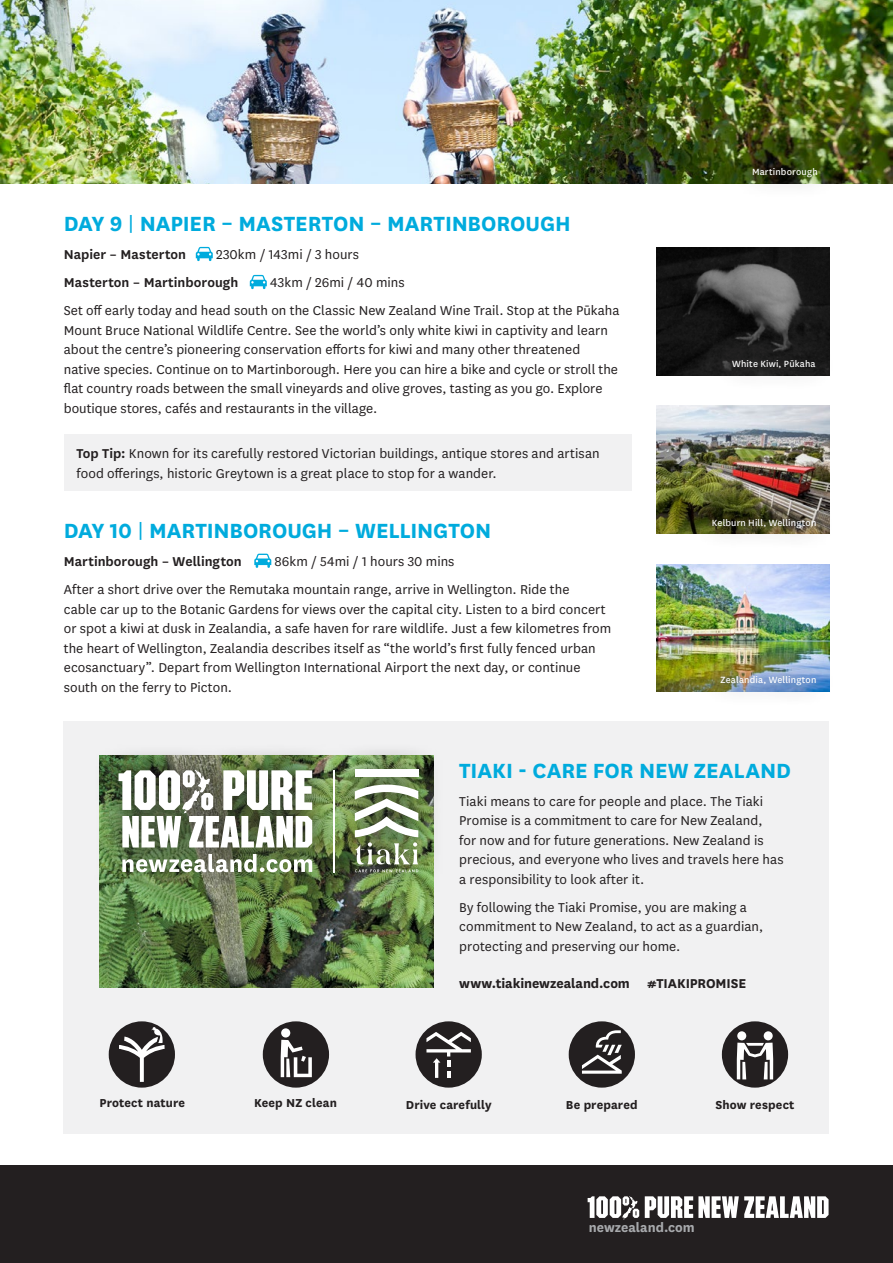
<style>
.page{position:relative;width:893px;height:1263px;background:#fff}
.page>*{position:absolute;margin:0;border:0;box-sizing:border-box;transform-origin:0 0}
.t1{font:700 24px "National";letter-spacing:-.005em;color:#00abdd}
.t2{font:15px/19.5px "National";letter-spacing:.005em;color:#231f20}
.t3{font:600 15px "National";letter-spacing:.005em;color:#231f20}
.t4{font:700 15px "National";letter-spacing:-.005em;color:#231f20}
.t5{font:700 14.85px "National";color:#a7a9ac}
.t6{font:700 13.5px "National";letter-spacing:.01em;color:#231f20}
.t7{font:10.5px "National";letter-spacing:.015em;color:#fff}
.s1{font-weight:400}
.s2{font-weight:600}
</style>
<div class="page">
<div style="left:0;top:1165px;width:893px;height:98px;background:#231f20"></div>
<svg style="left:588px;top:1196px;width:51px;height:23px"></svg>
<svg style="left:645px;top:1196px;width:183px;height:22px"></svg>
<svg style="left:196px;top:247px;width:17px;height:15px"></svg>
<svg style="left:250px;top:275px;width:17px;height:15px"></svg>
<svg style="left:254px;top:554px;width:17px;height:14px"></svg>
<div style="left:64px;top:434px;width:567px;height:56px;background:#f1f1f2"></div>
<div style="left:64px;top:721px;width:765px;height:413px;background:#f1f1f2"></div>
<img style="left:99px;top:897px;width:335px;height:90px">
<div style="left:109px;top:1021px;width:66px;height:66px;background:#231f20;border-radius:50%"></div>
<svg style="left:119px;top:1027px;width:46px;height:55px"></svg>
<div style="left:263px;top:1021px;width:66px;height:66px;background:#231f20;border-radius:50%"></div>
<div style="left:281px;top:1028px;width:9px;height:9px;background:#fff;border-radius:50%"></div>
<svg style="left:281px;top:1040px;width:31px;height:37px"></svg>
<div style="left:416px;top:1021px;width:66px;height:66px;background:#231f20;border-radius:50%"></div>
<svg style="left:426px;top:1032px;width:45px;height:46px"></svg>
<div style="left:569px;top:1021px;width:66px;height:66px;background:#231f20;border-radius:50%"></div>
<svg style="left:582px;top:1030px;width:40px;height:44px"></svg>
<div style="left:722px;top:1021px;width:66px;height:66px;background:#231f20;border-radius:50%"></div>
<div style="left:737px;top:1031px;width:9px;height:9px;background:#fff;border-radius:50%"></div>
<div style="left:764px;top:1031px;width:9px;height:9px;background:#fff;border-radius:50%"></div>
<svg style="left:737px;top:1043px;width:36px;height:36px"></svg>
<img style="left:99px;top:751px;width:335px;height:146px">
<div style="left:355px;top:770px;width:63px;height:7px;background:#fff"></div>
<svg style="left:355px;top:784px;width:63px;height:88px"></svg>
<hr style="left:333px;top:770px;width:1px;height:102px;background:#fff">
<svg style="left:122px;top:854px;width:190px;height:18px"></svg>
<svg style="left:119px;top:770px;width:193px;height:77px"></svg>
<img style="left:0;top:0;width:893px;height:184px">
<img style="left:657px;top:406px;width:172px;height:127px">
<div style="left:691px;top:496px;width:145px;height:54px;background:#231f20;opacity:.75"></div>
<img style="left:657px;top:247px;width:172px;height:128px">
<div style="left:712px;top:337px;width:124px;height:53px;background:#231f20;opacity:.75"></div>
<div style="left:731px;top:145px;width:107px;height:54px;background:#231f20;opacity:.75"></div>
<img style="left:657px;top:564px;width:172px;height:128px">
<div style="left:700px;top:654px;width:136px;height:53px;background:#231f20;opacity:.75"></div>
<h1 class="t1" style="left:64px;top:207px;width:508px">DAY 9 <span class="s1">|</span> NAPIER – MASTERTON – MARTINBOROUGH</h1>
<p class="t3" style="left:64px;top:244px;width:124px">Napier – Masterton</p>
<p class="t2" style="left:216px;top:244px;width:145px">230km / 143mi / 3 hours</p>
<p class="t3" style="left:64px;top:272px;width:176px">Masterton – Martinborough</p>
<p class="t2" style="left:64px;top:268px;width:557px;line-height:28px;text-align:center">43km / 26mi / 40 mins<br>Set off early today and head south on the Classic New Zealand Wine Trail. Stop at the Pūkaha</p>
<p class="t2" style="left:64px;top:320px;width:556px">Mount Bruce National Wildlife Centre. See the world’s only white kiwi in captivity and learn about the centre’s pioneering conservation efforts for kiwi and many other threatened native species. Continue on to Martinborough. Here you can hire a bike and cycle or stroll the flat country roads between the small vineyards and olive groves, tasting as you go. Explore boutique stores, cafés and restaurants in the village.</p>
<p class="t2" style="left:77px;top:443px;width:525px"><span class="s2">Top Tip:</span> Known for its carefully restored Victorian buildings, antique stores and artisan food offerings, historic Greytown is a great place to stop for a wander.</p>
<h1 class="t1" style="left:64px;top:514px;width:429px">DAY 10 <span class="s1">|</span> MARTINBOROUGH – WELLINGTON</h1>
<p class="t3" style="left:64px;top:551px;width:180px">Martinborough – Wellington</p>
<p class="t2" style="left:64px;top:547px;width:507px;line-height:28px;text-indent:211px">86km / 54mi / 1 hours 30 mins<br>After a short drive over the Remutaka mountain range, arrive in Wellington. Ride the</p>
<p class="t2" style="left:64px;top:599px;width:549px">cable car up to the Botanic Gardens for views over the capital city. Listen to a bird concert or spot a kiwi at dusk in Zealandia, a safe haven for rare wildlife. Just a few kilometres from the heart of Wellington, Zealandia describes itself as “the world’s first fully fenced urban ecosanctuary”. Depart from Wellington International Airport the next day, or continue south on the ferry to Picton.</p>
<p class="t7" style="left:752px;top:164px;width:67px">Martinborough</p>
<p class="t7" style="left:732px;top:356px;width:85px">White Kiwi, Pūkaha</p>
<p class="t7" style="left:712px;top:515px;width:106px">Kelburn Hill, Wellington</p>
<p class="t7" style="left:720px;top:673px;width:97px">Zealandia, Wellington</p>
<h1 class="t1" style="left:459px;top:753px;width:333px">TIAKI - CARE FOR NEW ZEALAND</h1>
<p class="t2" style="left:459px;top:791px;width:326px">Tiaki means to care for people and place. The Tiaki Promise is a commitment to care for New Zealand,<br>for now and for future generations. New Zealand is precious, and everyone who lives and travels here has a responsibility to look after it.</p>
<p class="t2" style="left:459px;top:897px;width:306px">By following the Tiaki Promise, you are making a commitment to New Zealand, to act as a guardian, protecting and preserving our home.</p>
<p class="t4" style="left:459px;top:972px;width:289px">www.tiakinewzealand.com #TIAKIPROMISE</p>
<p class="t6" style="left:100px;top:1093px;width:87px">Protect nature</p>
<p class="t6" style="left:254px;top:1093px;width:84px">Keep NZ clean</p>
<p class="t6" style="left:406px;top:1095px;width:87px">Drive carefully</p>
<p class="t6" style="left:566px;top:1095px;width:73px">Be prepared</p>
<p class="t6" style="left:715px;top:1095px;width:81px">Show respect</p>
<p class="t5" style="left:589px;top:1217px;width:107px">newzealand.com</p>
</div>
